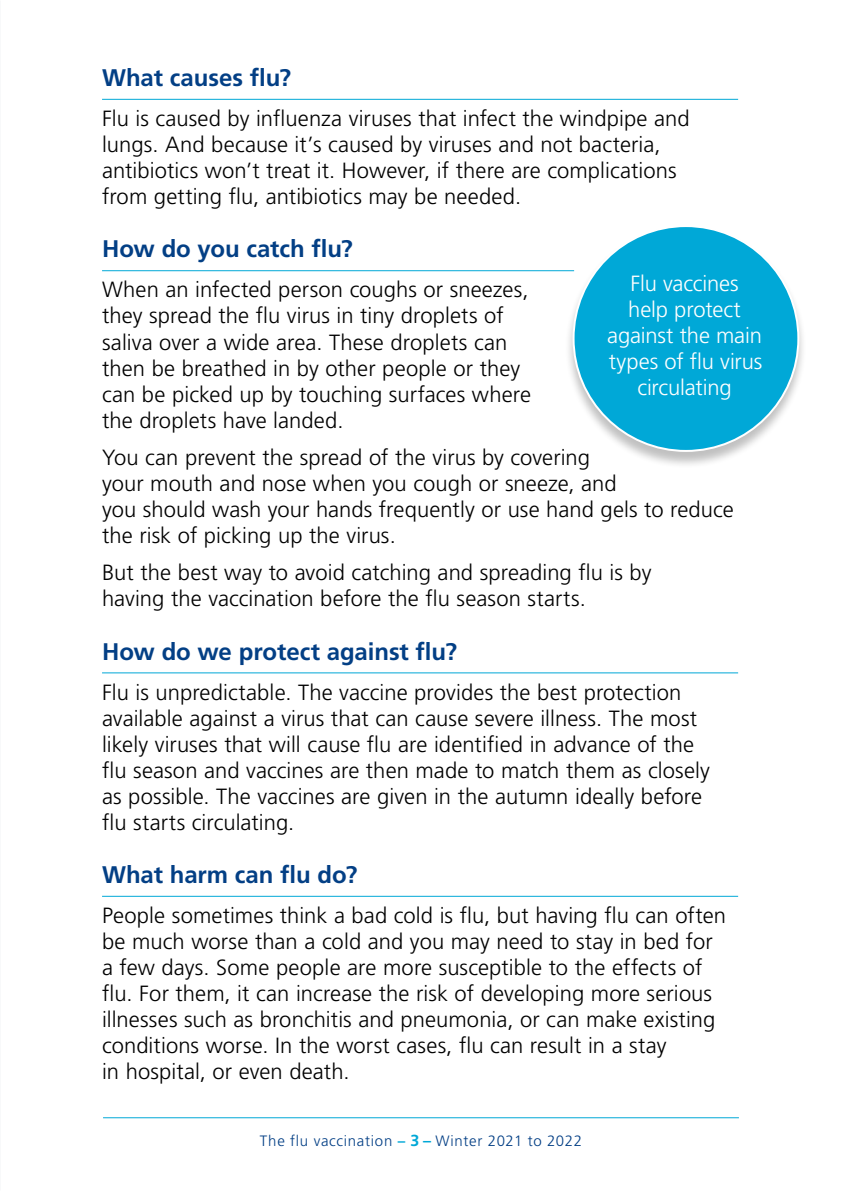
<style>
.page{position:relative;width:842px;height:1191px;background:#fff}
.page>*{position:absolute;margin:0;border:0;box-sizing:border-box;transform-origin:0 0}
.t1{font:700 24px "Frutiger LT Pro";letter-spacing:-.005em;color:#033f85}
.t2{font:300 22px/26px "Frutiger LT Pro";letter-spacing:.005em;color:#000}
.t3{font:300 22px/26px "Frutiger LT Pro";letter-spacing:-.01em;color:#fff;text-align:center}
.t4{font:300 15px "Frutiger LT Pro";letter-spacing:.045em;color:#033f85}
.s1{font-weight:700;color:#00a8d7}
.s2{font-weight:700;font-size:16px;color:#00a8d7}
</style>
<div class="page">
<hr style="left:103px;top:1117px;width:636px;height:1px;background:#00a8d7">
<hr style="left:102px;top:99px;width:636px;height:1px;background:#00a8d7">
<hr style="left:102px;top:270px;width:472px;height:1px;background:#00a8d7">
<hr style="left:102px;top:672px;width:636px;height:1px;background:#00a8d7">
<hr style="left:102px;top:895px;width:636px;height:1px;background:#00a8d7">
<div style="left:565px;top:226px;width:242px;height:243px;background:#000;opacity:.25"></div>
<div style="left:573px;top:226px;width:225px;height:225px;background:#00a8d7;border-radius:50%"></div>
<h1 class="t1" style="left:102px;top:63px;width:191px">What causes flu?</h1>
<p class="t2" style="left:102px;top:106px;width:589px">Flu is caused by influenza viruses that infect the windpipe and lungs. And because it’s caused by viruses and not bacteria, antibiotics won’t treat it. However, if there are complications from getting flu, antibiotics may be needed.</p>
<h1 class="t1" style="left:102px;top:235px;width:252px">How do you catch flu?</h1>
<p class="t2" style="left:102px;top:277px;width:430px">When an infected person coughs or sneezes, they spread the flu virus in tiny droplets of saliva over a wide area. These droplets can then be breathed in by other people or they can be picked up by touching surfaces where the droplets have landed.</p>
<p class="t2" style="left:102px;top:444px;width:633px">You can prevent the spread of the virus by covering<br>your mouth and nose when you cough or sneeze, and<br>you should wash your hands frequently or use hand gels to reduce the risk of picking up the virus.</p>
<p class="t2" style="left:102px;top:560px;width:551px">But the best way to avoid catching and spreading flu is by having the vaccination before the flu season starts.</p>
<h1 class="t1" style="left:102px;top:637px;width:356px">How do we protect against flu?</h1>
<p class="t2" style="left:102px;top:679px;width:609px">Flu is unpredictable. The vaccine provides the best protection available against a virus that can cause severe illness. The most likely viruses that will cause flu are identified in advance of the flu season and vaccines are then made to match them as closely as possible. The vaccines are given in the autumn ideally before flu starts circulating.</p>
<h1 class="t1" style="left:102px;top:860px;width:257px">What harm can flu do?</h1>
<p class="t2" style="left:102px;top:902px;width:625px">People sometimes think a bad cold is flu, but having flu can often be much worse than a cold and you may need to stay in bed for a few days. Some people are more susceptible to the effects of flu. For them, it can increase the risk of developing more serious illnesses such as bronchitis and pneumonia, or can make existing conditions worse. In the worst cases, flu can result in a stay<br>in hospital, or even death.</p>
<p class="t3" style="left:607px;top:270px;width:157px">Flu vaccines<br>help protect against the main types of flu virus circulating</p>
<p class="t4" style="left:260px;top:1132px;width:324px">The flu vaccination <span class="s1">–</span> <span class="s2">3 –</span> Winter 2021 to 2022</p>
</div>
